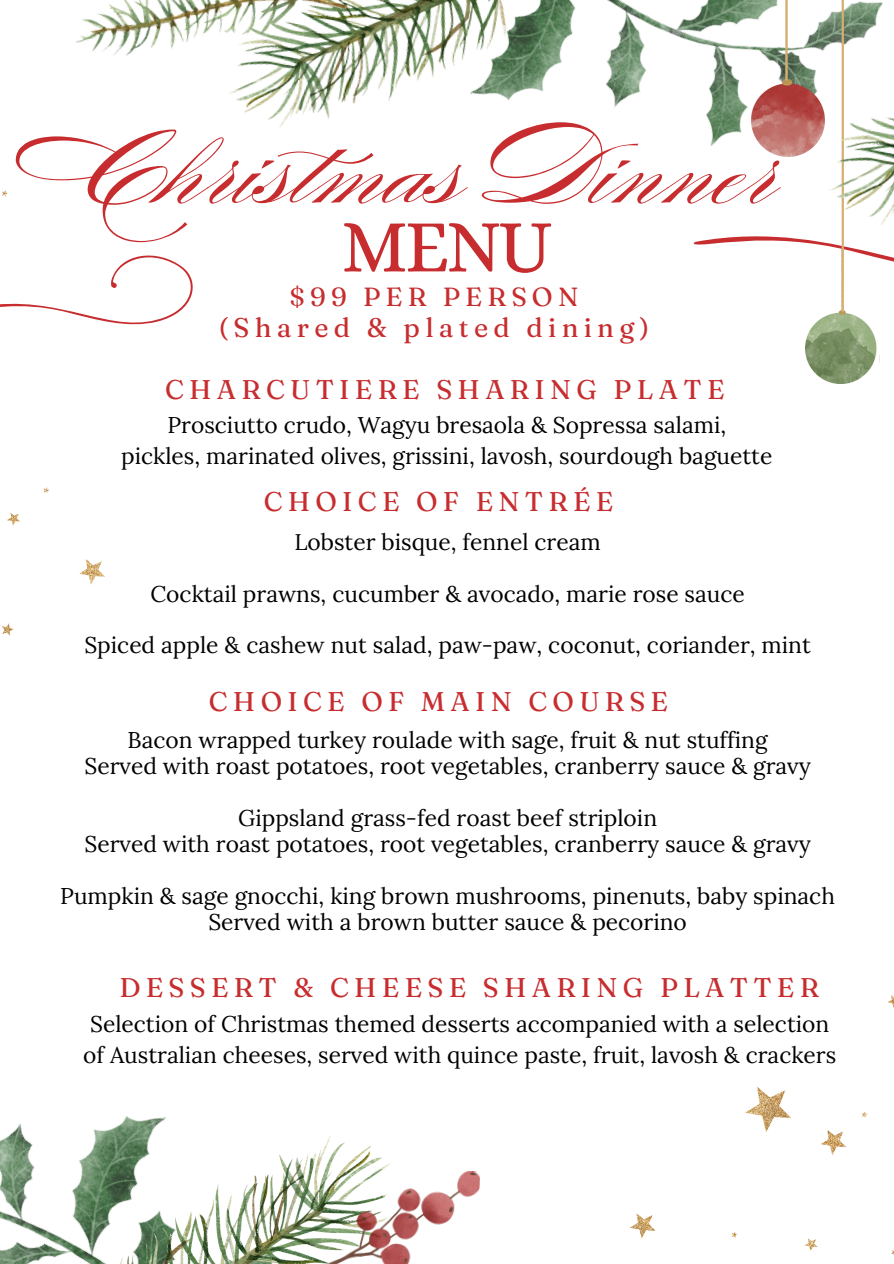
<style>
.page{position:relative;width:894px;height:1264px;background:#fff}
.page>*{position:absolute;margin:0;border:0;box-sizing:border-box;transform-origin:0 0}
.t1{font:94.2px "Burgues Script";color:#c72d2f}
.t2{font:75.75px "Alice";color:#c72d2f}
.t3{font:27px "Fraunces 9 pt";letter-spacing:.195em;color:#c72d2f}
.t4{font:26.25px "Fraunces 9 pt";letter-spacing:.195em;color:#c72d2f}
.t5{font:22.65px/31px "Lora";color:#000;text-align:center}
</style>
<div class="page">
<svg style="left:104px;top:255px;width:89px;height:70px"></svg>
<img style="left:569px;top:0;width:254px;height:246px">
<img style="left:0;top:1116px;width:166px;height:147px">
<img style="left:54px;top:1134px;width:328px;height:129px">
<img style="left:197px;top:1162px;width:283px;height:101px">
<img style="left:805px;top:268px;width:72px;height:115px">
<img style="left:750px;top:0;width:73px;height:157px">
<hr style="left:841px;top:0;width:2px;height:312px;background:#d6ae72">
<hr style="left:785px;top:0;width:2px;height:80px;background:#d6ae72">
<img style="left:228px;top:0;width:341px;height:128px">
<img style="left:823px;top:0;width:70px;height:268px">
<img style="left:80px;top:0;width:269px;height:61px">
<img style="left:0;top:39px;width:104px;height:597px">
<img style="left:630px;top:995px;width:263px;height:259px">
<p class="t1" style="left:88px;top:113px;width:693px">Christmas Dinner</p>
<p class="t2" style="left:341px;top:202px;width:213px">MENU</p>
<h3 class="t4" style="left:289px;top:280px;width:290px">$99 PER PERSON</h3>
<p class="t3" style="left:219px;top:310px;width:431px">(Shared &amp; plated dining)</p>
<p class="t3" style="left:165px;top:372px;width:560px">CHARCUTIERE SHARING PLATE</p>
<h3 class="t5" style="left:167px;top:409px;width:560px">Prosciutto crudo, Wagyu bresaola &amp; Sopressa salami,</h3>
<p class="t5" style="left:121px;top:440px;width:652px">pickles, marinated olives, grissini, lavosh, sourdough baguette</p>
<p class="t3" style="left:263px;top:485px;width:351px">CHOICE OF ENTRÉE</p>
<h4 class="t5" style="left:294px;top:526px;width:308px">Lobster bisque, fennel cream</h4>
<h3 class="t5" style="left:150px;top:577px;width:595px">Cocktail prawns, cucumber &amp; avocado, marie rose sauce</h3>
<p class="t5" style="left:84px;top:629px;width:727px">Spiced apple &amp; cashew nut salad, paw-paw, coconut, coriander, mint</p>
<h3 class="t3" style="left:209px;top:685px;width:460px">CHOICE OF MAIN COURSE</h3>
<p class="t5" style="left:127px;top:724px;width:641px">Bacon wrapped turkey roulade with sage, fruit &amp; nut stuffing</p>
<p class="t5" style="left:84px;top:750px;width:727px">Served with roast potatoes, root vegetables, cranberry sauce &amp; gravy</p>
<p class="t5" style="left:238px;top:802px;width:420px">Gippsland grass-fed roast beef striploin</p>
<p class="t5" style="left:84px;top:828px;width:727px">Served with roast potatoes, root vegetables, cranberry sauce &amp; gravy</p>
<p class="t5" style="left:60px;top:880px;width:776px">Pumpkin &amp; sage gnocchi, king brown mushrooms, pinenuts, baby spinach</p>
<p class="t5" style="left:208px;top:905px;width:480px">Served with a brown butter sauce &amp; pecorino</p>
<p class="t3" style="left:119px;top:970px;width:701px">DESSERT &amp; CHEESE SHARING PLATTER</p>
<p class="t5" style="left:83px;top:1007px;width:754px">Selection of Christmas themed desserts accompanied with a selection of Australian cheeses, served with quince paste, fruit, lavosh &amp; crackers</p>
</div>
